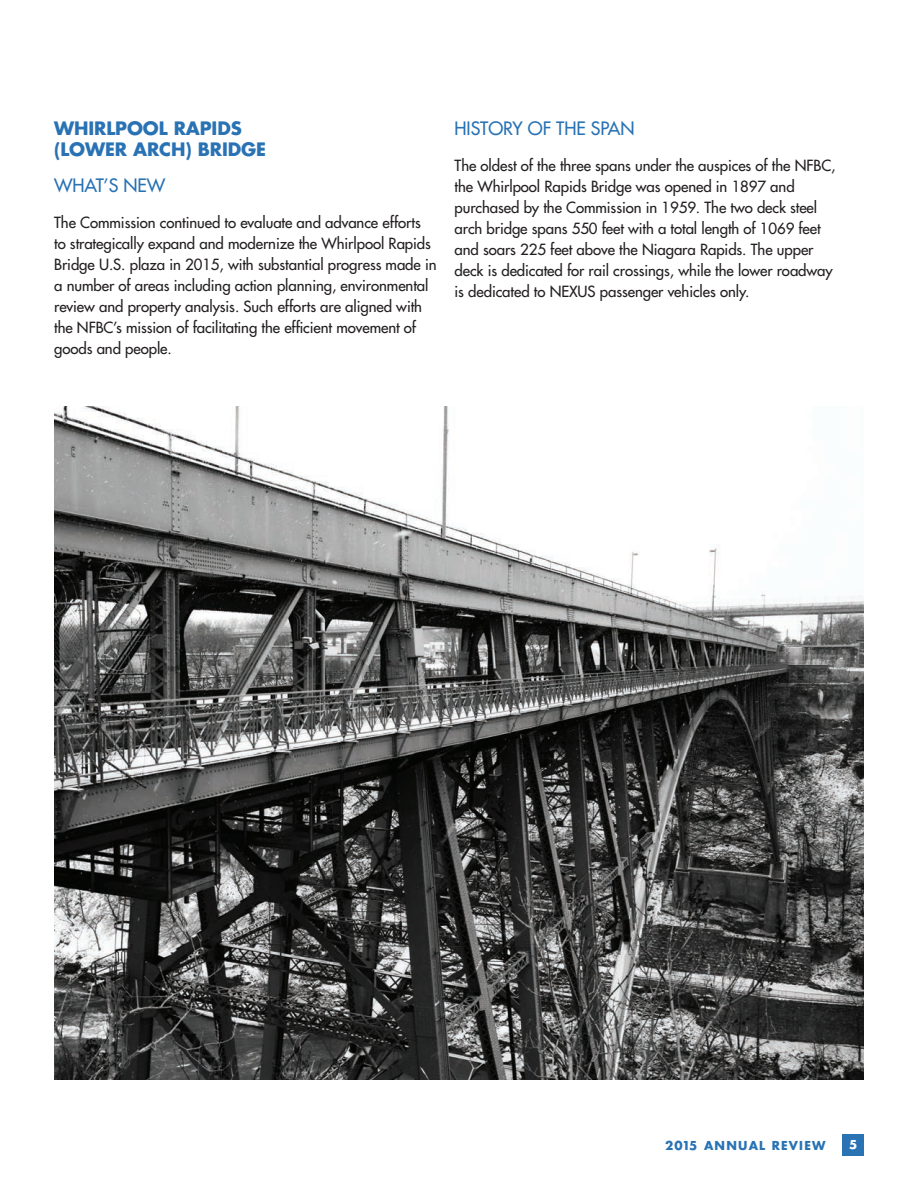
<style>
.page{position:relative;width:918px;height:1188px;background:#fff}
.page>*{position:absolute;margin:0;border:0;box-sizing:border-box;transform-origin:0 0}
.Body_Copy{font:700 18px "Futura";letter-spacing:-.005em;color:#2972b4}
.Body_Copy-2{font:18px "Futura";letter-spacing:-.005em;color:#2972b4}
.Body_Copy-3{font:15px/21px "Futura";letter-spacing:-.005em;color:#231f20}
.t1{font:700 12px "Futura";letter-spacing:.1em;color:#2972b4}
.t2{font:700 12px "Futura";color:#fff}
</style>
<div class="page">
<div style="left:842px;top:1134px;width:22px;height:22px;background:#2972b4"></div>
<img style="left:54px;top:406px;width:810px;height:674px">
<p class="Body_Copy" style="left:54px;top:115px;width:189px">WHIRLPOOL RAPIDS</p>
<p class="Body_Copy" style="left:54px;top:136px;width:214px">(LOWER ARCH) BRIDGE</p>
<p class="Body_Copy-2" style="left:54px;top:173px;width:113px">WHAT’S NEW</p>
<p class="Body_Copy-3" style="left:54px;top:212px;width:384px">The Commission continued to evaluate and advance efforts<br>to strategically expand and modernize the Whirlpool Rapids Bridge U.S. plaza in 2015, with substantial progress made in a number of areas including action planning, environmental review and property analysis. Such efforts are aligned with the NFBC’s mission of facilitating the efficient movement of goods and people.</p>
<p class="Body_Copy-2" style="left:455px;top:116px;width:181px">HISTORY OF THE SPAN</p>
<p class="Body_Copy-3" style="left:455px;top:154px;width:383px">The oldest of the three spans under the auspices of the NFBC, the Whirlpool Rapids Bridge was opened in 1897 and purchased by the Commission in 1959. The two deck steel arch bridge spans 550 feet with a total length of 1069 feet and soars 225 feet above the Niagara Rapids. The upper deck is dedicated for rail crossings, while the lower roadway is dedicated to NEXUS passenger vehicles only.</p>
<p class="t1" style="left:665px;top:1137px;width:162px">2015 ANNUAL REVIEW</p>
<p class="t2" style="left:849px;top:1136px;width:10px">5</p>
</div>
